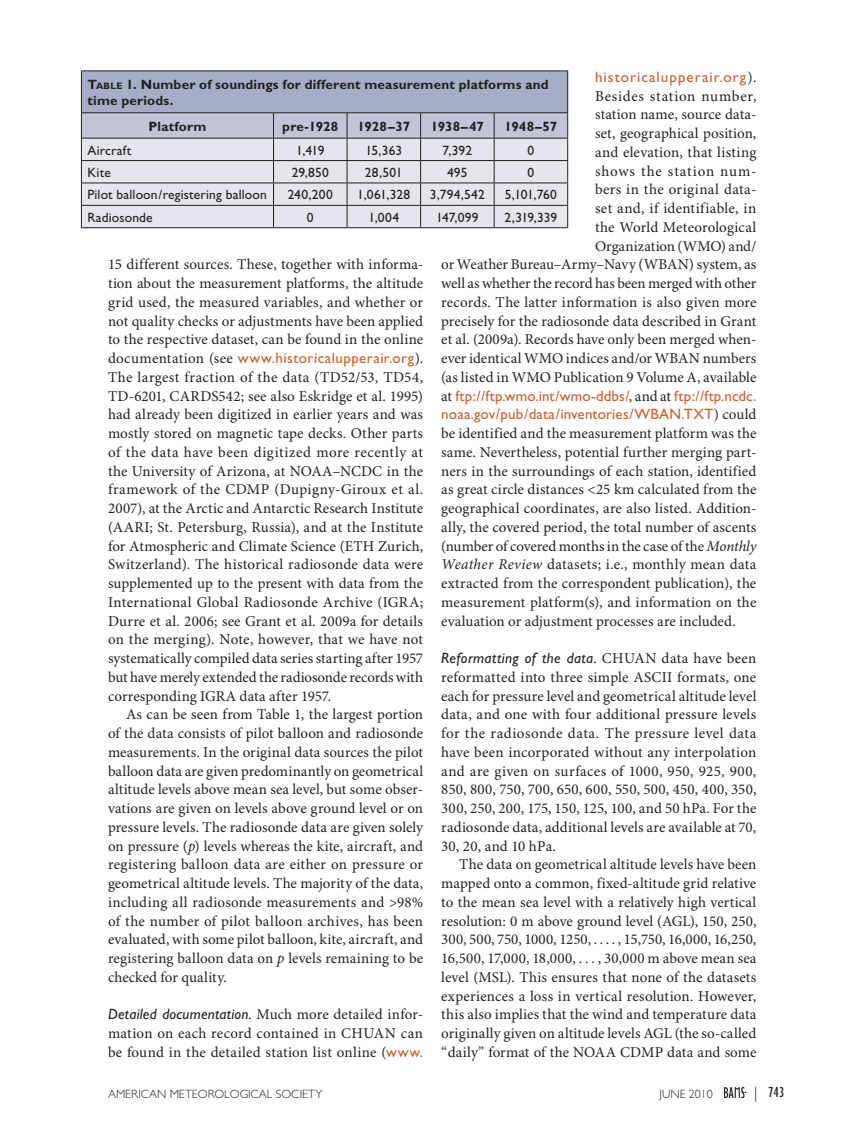
<style>
.page{position:relative;width:851px;height:1134px;background:#fff}
.page>*{position:absolute;margin:0;border:0;box-sizing:border-box;transform-origin:0 0}
.t1{font:15px/18.8px "Minion Pro";letter-spacing:.01em;color:#231f20;text-align:justify}
.t2{font:15px/18.8px "Gill Sans";letter-spacing:.025em;color:#ce5e2c}
.t3{font:italic 15px "Gill Sans";letter-spacing:.02em;color:#231f20}
.t4{font:15px "Gill Sans";letter-spacing:.07em;color:#ce5e2c}
.t5{font:condensed 15px "Gill Sans";color:#231f20}
.t6{font:13.5px "Gill Sans";letter-spacing:.01em;color:#231f20}
.t7{font:700 13.5px/16.5px "Gill Sans";letter-spacing:.015em;color:#231f20}
.t8{font:300 12px "Gill Sans";color:#231f20}
.s1{font-family:"Minion Pro";color:#231f20}
.s2{font-style:italic}
.s3{font-family:"Minion Pro";font-style:normal}
.s4{font-style:inherit}
.s5{font-size:9.45px}
.s6{font-family:"Gill Sans";color:#ce5e2c}
.s7{font-weight:300;font-stretch:normal}
</style>
<div class="page">
<div style="left:81px;top:71px;width:486px;height:42px;background:#a6aec7"></div>
<hr style="left:81px;top:70px;width:192px;height:1px;background:#231f20">
<hr style="left:81px;top:71px;width:1px;height:41px;background:#231f20">
<hr style="left:273px;top:70px;width:74px;height:1px;background:#231f20">
<hr style="left:347px;top:70px;width:73px;height:1px;background:#231f20">
<hr style="left:420px;top:70px;width:74px;height:1px;background:#231f20">
<hr style="left:494px;top:70px;width:74px;height:1px;background:#231f20">
<hr style="left:567px;top:71px;width:1px;height:41px;background:#231f20">
<hr style="left:81px;top:112px;width:192px;height:1px;background:#231f20">
<hr style="left:273px;top:112px;width:74px;height:1px;background:#231f20">
<hr style="left:347px;top:112px;width:73px;height:1px;background:#231f20">
<hr style="left:420px;top:112px;width:74px;height:1px;background:#231f20">
<hr style="left:494px;top:112px;width:74px;height:1px;background:#231f20">
<svg style="left:81px;top:113px;width:487px;height:114px;background:#d3d4de"></svg>
<hr style="left:81px;top:227px;width:192px;height:1px;background:#231f20">
<hr style="left:273px;top:227px;width:74px;height:1px;background:#231f20">
<hr style="left:347px;top:227px;width:73px;height:1px;background:#231f20">
<hr style="left:420px;top:227px;width:74px;height:1px;background:#231f20">
<hr style="left:494px;top:227px;width:74px;height:1px;background:#231f20">
<svg style="left:724px;top:1087px;width:22px;height:11px"></svg>
<p class="t4" style="left:595px;top:68px;width:163px">historicalupperair.org<span class="s1">).</span></p>
<p class="t1" style="left:441px;top:87px;width:317px;text-align:right">Besides station number,<br>station name, source data-<br>set, geographical position,<br>and elevation, that listing<br>shows the station num-<br>bers in the original data-<br>set and, if identifiable, in<br>the World Meteorological<br>Organization (WMO) and/<br>or Weather Bureau–Army–Navy (WBAN) system, as well as whether the record has been merged with other records. The latter information is also given more precisely for the radiosonde data described in Grant et al. (2009a). Records have only been merged when&shy;ever identical WMO indices and/or WBAN numbers (as listed in WMO Publication 9 Volume A, available</p>
<p class="t2" style="left:441px;top:386px;width:316px"><span class="s1">at</span> ftp://ftp.wmo.int/wmo-ddbs/<span class="s1">, and at</span> ftp://ftp.ncdc. noaa.gov/pub/data/inventories/WBAN.TXT<span class="s1">) could</span></p>
<p class="t1" style="left:441px;top:424px;width:317px">be identified and the measurement platform was the same. Nevertheless, potential further merging part&shy;ners in the surroundings of each station, identified as great circle distances &lt;25 km calculated from the geographical coordinates, are also listed. Addition&shy;ally, the covered period, the total number of ascents (number of covered months in the case of the <span class="s2">Monthly Weather Review</span> datasets; i.e., monthly mean data extracted from the correspondent publication), the measurement platform(s), and information on the evaluation or adjustment processes are included.</p>
<p class="t3" style="left:441px;top:649px;width:316px">Reformatting of the data. <span class="s3">CHUAN data have been</span></p>
<p class="t1" style="left:441px;top:668px;width:317px">reformatted into three simple ASCII formats, one each for pressure level and geometrical altitude level data, and one with four additional pressure levels for the radiosonde data. The pressure level data have been incorporated without any interpolation and are given on surfaces of 1000, 950, 925, 900, 850, 800, 750, 700, 650, 600, 550, 500, 450, 400, 350, 300, 250, 200, 175, 150, 125, 100, and 50 hPa. For the radiosonde data, additional levels are available at 70, 30, 20, and 10 hPa.</p>
<p class="t1" style="left:441px;top:856px;width:317px;text-indent:18px">The data on geometrical altitude levels have been mapped onto a common, fixed-altitude grid relative to the mean sea level with a relatively high vertical resolution: 0 m above ground level (AGL), 150, 250, 300, 500, 750, 1000, 1250, . . . . , 15,750, 16,000, 16,250, 16,500, 17,000, 18,000, . . . , 30,000 m above mean sea level (MSL). This ensures that none of the datasets experiences a loss in vertical resolution. However, this also implies that the wind and temperature data originally given on altitude levels AGL (the so-called “daily” format of the NOAA CDMP data and some</p>
<p class="t7" style="left:87px;top:76px;width:463px"><span class="s4">T</span><span class="s5">able</span> 1. Number of soundings for different measurement platforms and time periods.</p>
<p class="t7" style="left:149px;top:118px;width:59px">Platform</p>
<p class="t7" style="left:282px;top:118px;width:58px">pre-1928</p>
<p class="t7" style="left:357px;top:118px;width:54px">1928–37</p>
<p class="t7" style="left:431px;top:118px;width:54px">1938–47</p>
<p class="t7" style="left:504px;top:118px;width:54px">1948–57</p>
<p class="t6" style="left:87px;top:142px;width:45px">Aircraft</p>
<p class="t6" style="left:296px;top:142px;width:30px">1,419</p>
<p class="t6" style="left:365px;top:142px;width:38px">15,363</p>
<p class="t6" style="left:442px;top:142px;width:31px">7,392</p>
<p class="t6" style="left:527px;top:142px;width:8px">0</p>
<p class="t6" style="left:87px;top:165px;width:25px">Kite</p>
<p class="t6" style="left:292px;top:165px;width:39px">29,850</p>
<p class="t6" style="left:365px;top:165px;width:39px">28,501</p>
<p class="t6" style="left:447px;top:165px;width:22px">495</p>
<p class="t6" style="left:527px;top:165px;width:8px">0</p>
<p class="t6" style="left:87px;top:187px;width:181px">Pilot balloon/registering balloon</p>
<p class="t6" style="left:288px;top:187px;width:47px">240,200</p>
<p class="t6" style="left:357px;top:187px;width:55px">1,061,328</p>
<p class="t6" style="left:430px;top:187px;width:56px">3,794,542</p>
<p class="t6" style="left:505px;top:187px;width:54px">5,101,760</p>
<p class="t6" style="left:87px;top:209px;width:67px">Radiosonde</p>
<p class="t6" style="left:307px;top:209px;width:8px">0</p>
<p class="t6" style="left:368px;top:209px;width:32px">1,004</p>
<p class="t6" style="left:436px;top:209px;width:44px">147,099</p>
<p class="t6" style="left:504px;top:209px;width:54px">2,319,339</p>
<p class="t1" style="left:108px;top:256px;width:316px">15 different sources. These, together with informa&shy;tion about the measurement platforms, the altitude grid used, the measured variables, and whether or not quality checks or adjustments have been applied to the respective dataset, can be found in the online</p>
<p class="t2" style="left:108px;top:349px;width:316px"><span class="s1">documentation (see</span> www.historicalupperair.org<span class="s1">).</span></p>
<p class="t1" style="left:108px;top:368px;width:317px">The largest fraction of the data (TD52/53, TD54, TD-6201, CARDS542; see also Eskridge et al. 1995) had already been digitized in earlier years and was mostly stored on magnetic tape decks. Other parts of the data have been digitized more recently at the University of Arizona, at NOAA–NCDC in the framework of the CDMP (Dupigny-Giroux et al.<br>2007), at the Arctic and Antarctic Research Institute (AARI; St. Petersburg, Russia), and at the Institute for Atmospheric and Climate Science (ETH Zurich, Switzerland). The historical radiosonde data were supplemented up to the present with data from the International Global Radiosonde Archive (IGRA; Durre et al. 2006; see Grant et al. 2009a for details on the merging). Note, however, that we have not systematically compiled data series starting after 1957 but have merely extended the radiosonde records with corresponding IGRA data after 1957.</p>
<p class="t1" style="left:108px;top:706px;width:317px;text-indent:18px">As can be seen from Table 1, the largest portion of the data consists of pilot balloon and radiosonde measurements. In the original data sources the pilot balloon data are given predominantly on geometrical altitude levels above mean sea level, but some obser&shy;vations are given on levels above ground level or on pressure levels. The radiosonde data are given solely on pressure (<span class="s2">p</span>) levels whereas the kite, aircraft, and registering balloon data are either on pressure or geometrical altitude levels. The majority of the data, including all radiosonde measurements and &gt;98% of the number of pilot balloon archives, has been evaluated, with some pilot balloon, kite, aircraft, and registering balloon data on <span class="s2">p</span> levels remaining to be checked for quality.</p>
<p class="t3" style="left:108px;top:1006px;width:317px">Detailed documentation. <span class="s3">Much more detailed infor-</span></p>
<p class="t1" style="left:108px;top:1024px;width:316px">mation on each record contained in CHUAN can be found in the detailed station list online (<span class="s6">www.</span></p>
<p class="t8" style="left:108px;top:1087px;width:216px">AMERICAN METEOROLOGICAL SOCIETY</p>
<p class="t8" style="left:659px;top:1087px;width:55px">JUNE 2010</p>
<p class="t5" style="left:754px;top:1084px;width:32px"><span class="s7">|</span> 743</p>
</div>
